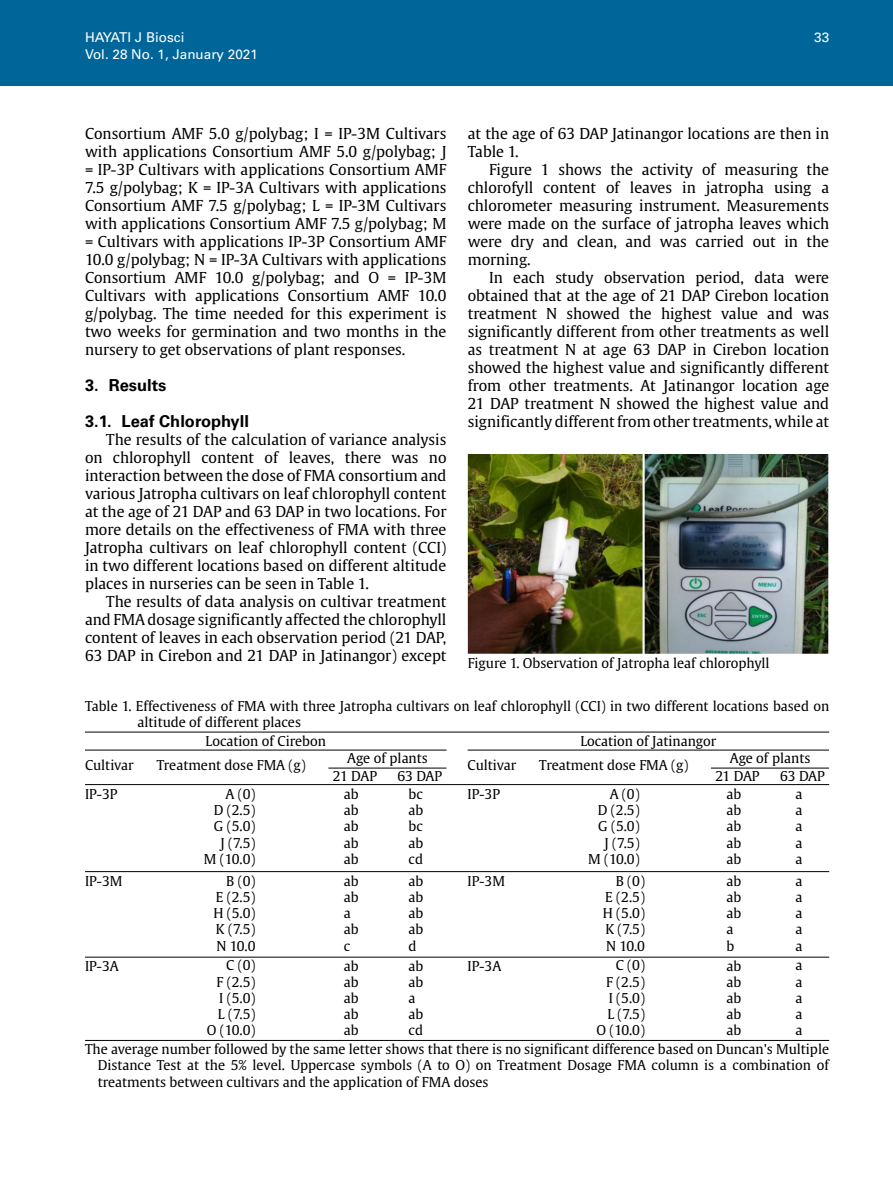
<style>
.page{position:relative;width:893px;height:1191px;background:#fff}
.page>*{position:absolute;margin:0;border:0;box-sizing:border-box;transform-origin:0 0}
.t1{font:700 16.5px/36px "Univers LT Std";color:#000}
.t2{font:15px/18px "Gulliver";color:#000;text-align:justify}
.t3{font:13.5px/16.2px "Gulliver";color:#000;text-align:justify}
.t4{font:13.5px "Univers LT Std";color:#fff}
</style>
<div class="page">
<hr style="left:85px;top:731px;width:744px;height:1px;background:#000">
<hr style="left:85px;top:749px;width:361px;height:1px;background:#000">
<hr style="left:468px;top:749px;width:361px;height:1px;background:#000">
<hr style="left:328px;top:767px;width:118px;height:1px;background:#000">
<hr style="left:711px;top:767px;width:118px;height:1px;background:#000">
<hr style="left:85px;top:784px;width:744px;height:1px;background:#000">
<hr style="left:85px;top:871px;width:744px;height:1px;background:#000">
<hr style="left:85px;top:956px;width:744px;height:1px;background:#000">
<hr style="left:85px;top:1040px;width:744px;height:1px;background:#000">
<img style="left:468px;top:454px;width:361px;height:200px">
<div style="left:0;top:0;width:893px;height:85px;background:#069"></div>
<p class="t4" style="left:85px;top:30px;width:101px">HAYATI J Biosci</p>
<p class="t4" style="left:814px;top:30px;width:17px">33</p>
<p class="t4" style="left:85px;top:46px;width:174px">Vol. 28 No. 1, January 2021</p>
<p class="t2" style="left:85px;top:124px;width:363px">Consortium AMF 5.0 g/polybag; I = IP-3M Cultivars with applications Consortium AMF 5.0 g/polybag; J = IP-3P Cultivars with applications Consortium AMF 7.5 g/polybag; K = IP-3A Cultivars with applications Consortium AMF 7.5 g/polybag; L = IP-3M Cultivars with applications Consortium AMF 7.5 g/polybag; M = Cultivars with applications IP-3P Consortium AMF 10.0 g/polybag; N = IP-3A Cultivars with applications Consortium AMF 10.0 g/polybag; and O = IP-3M Cultivars with applications Consortium AMF 10.0 g/polybag. The time needed for this experiment is two weeks for germination and two months in the nursery to get observations of plant responses.</p>
<p class="t1" style="left:85px;top:367px;width:165px">3. Results<br>3.1. Leaf Chlorophyll</p>
<p class="t2" style="left:85px;top:430px;width:363px;text-indent:21px">The results of the calculation of variance analysis on chlorophyll content of leaves, there was no interaction between the dose of FMA consortium and various Jatropha cultivars on leaf chlorophyll content at the age of 21 DAP and 63 DAP in two locations. For more details on the effectiveness of FMA with three Jatropha cultivars on leaf chlorophyll content (CCI) in two different locations based on different altitude places in nurseries can be seen in Table 1.</p>
<p class="t2" style="left:85px;top:592px;width:363px;text-indent:21px">The results of data analysis on cultivar treatment and FMA dosage significantly affected the chlorophyll content of leaves in each observation period (21 DAP, 63 DAP in Cirebon and 21 DAP in Jatinangor) except</p>
<p class="t2" style="left:468px;top:124px;width:363px">at the age of 63 DAP Jatinangor locations are then in<br>Table 1.</p>
<p class="t2" style="left:468px;top:160px;width:363px;text-indent:21px">Figure 1 shows the activity of measuring the chlorofyll content of leaves in jatropha using a chlorometer measuring instrument. Measurements were made on the surface of jatropha leaves which were dry and clean, and was carried out in the morning.</p>
<p class="t2" style="left:468px;top:268px;width:363px;text-indent:21px">In each study observation period, data were obtained that at the age of 21 DAP Cirebon location treatment N showed the highest value and was significantly different from other treatments as well as treatment N at age 63 DAP in Cirebon location showed the highest value and significantly different from other treatments. At Jatinangor location age 21 DAP treatment N showed the highest value and significantly different from other treatments, while at</p>
<p class="t3" style="left:468px;top:655px;width:303px">Figure 1. Observation of Jatropha leaf chlorophyll</p>
<p class="t3" style="left:138px;top:697px;width:693px;text-indent:-53px">Table 1. Effectiveness of FMA with three Jatropha cultivars on leaf chlorophyll (CCI) in two different locations based on altitude of different places</p>
<p class="t3" style="left:85px;top:751px;width:50px;line-height:28.8px">Cultivar<br>IP-3P</p>
<p class="t3" style="left:85px;top:872px;width:39px">IP-3M</p>
<p class="t3" style="left:85px;top:957px;width:35px">IP-3A</p>
<p class="t3" style="left:206px;top:733px;width:122px">Location of Cirebon</p>
<p class="t3" style="left:580px;top:733px;width:137px">Location of Jatinangor</p>
<p class="t3" style="left:468px;top:751px;width:50px;line-height:28.8px">Cultivar<br>IP-3P</p>
<p class="t3" style="left:347px;top:750px;width:82px">Age of plants</p>
<p class="t3" style="left:730px;top:750px;width:82px">Age of plants</p>
<p class="t3" style="left:333px;top:767px;width:46px;line-height:18px;text-align:center">21 DAP ab</p>
<p class="t3" style="left:344px;top:802px;width:16px">ab ab ab ab</p>
<p class="t3" style="left:344px;top:872px;width:16px;text-align:left">ab ab a ab c</p>
<p class="t3" style="left:344px;top:957px;width:16px">ab ab ab ab ab</p>
<p class="t3" style="left:226px;top:750px;width:82px;line-height:28.8px;text-indent:-69px">Treatment dose FMA (g)<br>A (0)</p>
<p class="t3" style="left:204px;top:802px;width:53px;text-align:right">D (2.5)<br>G (5.0)<br>J (7.5)<br>M (10.0)</p>
<p class="t3" style="left:213px;top:872px;width:44px;text-indent:13px">B (0)<br>E (2.5)<br>H (5.0)<br>K (7.5)<br>N 10.0</p>
<p class="t3" style="left:207px;top:957px;width:50px;text-align:right">C (0)<br>F (2.5)<br>I (5.0)<br>L (7.5)<br>O (10.0)</p>
<p class="t3" style="left:596px;top:957px;width:50px;text-align:right">C (0)<br>F (2.5)<br>I (5.0)<br>L (7.5)<br>O (10.0)</p>
<p class="t3" style="left:610px;top:750px;width:80px;line-height:28.8px;text-indent:-70px">Treatment dose FMA (g)<br>A (0)</p>
<p class="t3" style="left:588px;top:802px;width:53px;text-align:right">D (2.5)<br>G (5.0)<br>J (7.5)<br>M (10.0)</p>
<p class="t3" style="left:780px;top:767px;width:46px;line-height:18px;text-align:center">63 DAP a</p>
<p class="t3" style="left:795px;top:802px;width:8px">a a a a</p>
<p class="t3" style="left:795px;top:872px;width:8px">a a a a a</p>
<p class="t3" style="left:795px;top:957px;width:8px">a a a a a</p>
<p class="t3" style="left:397px;top:767px;width:46px;line-height:18px;text-align:center">63 DAP bc</p>
<p class="t3" style="left:409px;top:802px;width:16px">ab bc ab cd</p>
<p class="t3" style="left:409px;top:872px;width:16px">ab ab ab ab d</p>
<p class="t3" style="left:409px;top:957px;width:16px;text-align:left">ab ab a ab cd</p>
<p class="t3" style="left:715px;top:767px;width:46px;line-height:18px;text-align:center">21 DAP ab</p>
<p class="t3" style="left:726px;top:802px;width:16px">ab ab ab ab</p>
<p class="t3" style="left:726px;top:872px;width:16px;text-align:left">ab ab ab a b</p>
<p class="t3" style="left:726px;top:957px;width:16px">ab ab ab ab ab</p>
<p class="t3" style="left:603px;top:872px;width:44px;text-indent:13px">B (0)<br>E (2.5)<br>H (5.0)<br>K (7.5)<br>N 10.0</p>
<p class="t3" style="left:468px;top:872px;width:39px">IP-3M</p>
<p class="t3" style="left:468px;top:957px;width:35px">IP-3A</p>
<p class="t3" style="left:98px;top:1041px;width:733px;text-indent:-13px">The average number followed by the same letter shows that there is no significant difference based on Duncan's Multiple Distance Test at the 5% level. Uppercase symbols (A to O) on Treatment Dosage FMA column is a combination of treatments between cultivars and the application of FMA doses</p>
</div>
